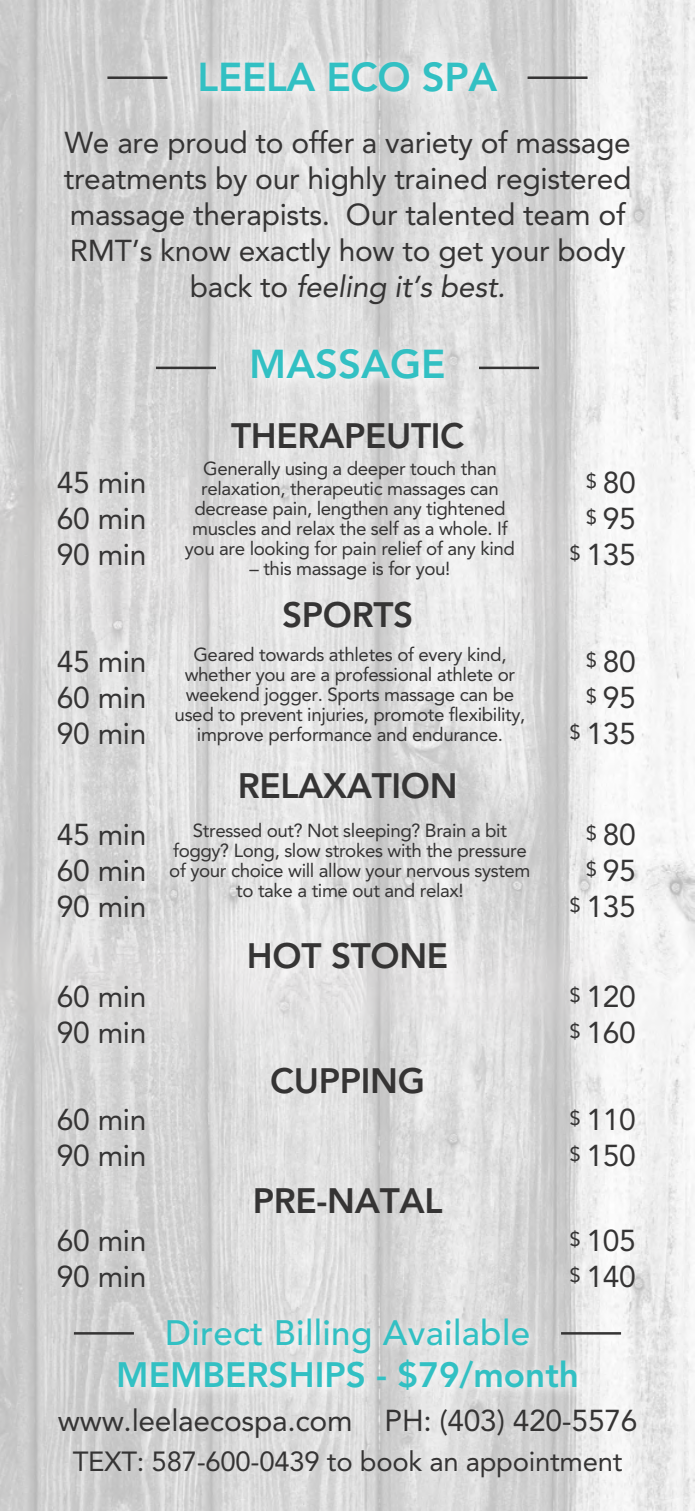
<style>
.page{position:relative;width:695px;height:1511px;background:#fff}
.page>*{position:absolute;margin:0;border:0;box-sizing:border-box;transform-origin:0 0}
.t1{font:800 40px "Avenir LT Std";letter-spacing:-.01em;color:#32c0c3}
.t2{font:800 35px "Avenir LT Std";letter-spacing:-.01em;color:#353434}
.t3{font:500 35px "Avenir LT Std";letter-spacing:.01em;color:#32c0c3}
.t4{font:800 35px "Avenir LT Std";color:#32c0c3}
.t5{font:30px/36px "Avenir LT Std";letter-spacing:-.01em;color:#353434}
.t6{font:27.5px "Avenir LT Std";letter-spacing:-.01em;color:#353434}
.t7{font:18.75px/20px "Avenir LT Std";letter-spacing:-.02em;color:#353434;text-align:center}
.s1{font-style:italic}
</style>
<div class="page">
<img style="left:0;top:0;width:695px;height:1510px">
<img style="left:184px;top:44px;width:335px;height:78px">
<img style="left:236px;top:332px;width:230px;height:77px">
<img style="left:107px;top:1307px;width:490px;height:105px">
<hr style="left:527px;top:76px;width:60px;height:3px;background:#353434">
<hr style="left:107px;top:76px;width:60px;height:3px;background:#353434">
<hr style="left:479px;top:366px;width:60px;height:3px;background:#353434">
<hr style="left:156px;top:366px;width:60px;height:3px;background:#353434">
<hr style="left:561px;top:1331px;width:60px;height:3px;background:#353434">
<hr style="left:74px;top:1331px;width:60px;height:3px;background:#353434">
<h1 class="t1" style="left:198px;top:53px;width:301px">LEELA ECO SPA</h1>
<h3 class="t5" style="left:64px;top:125px;width:569px;text-align:center">We are proud to offer a variety of massage treatments by our highly trained registered massage therapists. Our talented team of RMT’s know exactly how to get your body back to <span class="s1">feeling it’s best.</span></h3>
<h1 class="t1" style="left:249px;top:341px;width:198px">MASSAGE</h1>
<h2 class="t2" style="left:231px;top:415px;width:235px">THERAPEUTIC</h2>
<p class="t7" style="left:185px;top:458px;width:331px">Generally using a deeper touch than relaxation, therapeutic massages can decrease pain, lengthen any tightened muscles and relax the self as a whole. If you are looking for pain relief of any kind</p>
<p class="t7" style="left:249px;top:558px;width:202px">– this massage is for you!</p>
<h3 class="t5" style="left:57px;top:464px;width:91px;text-align:justify">45 min 60 min 90 min</h3>
<h3 class="t5" style="left:569px;top:464px;width:68px;text-align:center"><sup>$</sup> 80 <sup>$</sup> 95 <sup>$</sup> 135</h3>
<h2 class="t2" style="left:282px;top:594px;width:133px">SPORTS</h2>
<p class="t7" style="left:175px;top:644px;width:352px">Geared towards athletes of every kind, whether you are a professional athlete or weekend jogger. Sports massage can be used to prevent injuries, promote flexibility, improve performance and endurance.</p>
<h3 class="t5" style="left:57px;top:644px;width:91px;text-align:justify">45 min 60 min 90 min</h3>
<h3 class="t5" style="left:569px;top:644px;width:68px;text-align:center"><sup>$</sup> 80 <sup>$</sup> 95 <sup>$</sup> 135</h3>
<h2 class="t2" style="left:238px;top:764px;width:221px">RELAXATION</h2>
<h3 class="t5" style="left:57px;top:816px;width:91px;text-align:justify">45 min 60 min 90 min</h3>
<h3 class="t5" style="left:569px;top:816px;width:68px;text-align:center"><sup>$</sup> 80 <sup>$</sup> 95 <sup>$</sup> 135</h3>
<p class="t7" style="left:169px;top:821px;width:363px">Stressed out? Not sleeping? Brain a bit foggy? Long, slow strokes with the pressure of your choice will allow your nervous system to take a time out and relax!</p>
<h2 class="t2" style="left:247px;top:934px;width:203px">HOT STONE</h2>
<h3 class="t5" style="left:57px;top:978px;width:91px">60 min<br>90 min</h3>
<h3 class="t5" style="left:569px;top:978px;width:68px"><sup>$</sup> 120 <sup>$</sup> 160</h3>
<h2 class="t2" style="left:270px;top:1059px;width:156px">CUPPING</h2>
<h3 class="t5" style="left:57px;top:1101px;width:91px">60 min<br>90 min</h3>
<h3 class="t5" style="left:569px;top:1101px;width:68px"><sup>$</sup> 110 <sup>$</sup> 150</h3>
<h2 class="t2" style="left:253px;top:1179px;width:191px">PRE-NATAL</h2>
<h3 class="t5" style="left:57px;top:1222px;width:91px">60 min<br>90 min</h3>
<h3 class="t5" style="left:569px;top:1222px;width:68px"><sup>$</sup> 105 <sup>$</sup> 140</h3>
<h2 class="t3" style="left:165px;top:1312px;width:367px">Direct Billing Available</h2>
<h2 class="t4" style="left:116px;top:1353px;width:464px">MEMBERSHIPS - $79/month</h2>
<h3 class="t5" style="left:58px;top:1402px;width:581px">www.leelaecospa.com PH: (403) 420-5576</h3>
<h3 class="t6" style="left:73px;top:1444px;width:551px">TEXT: 587-600-0439 to book an appointment</h3>
</div>
